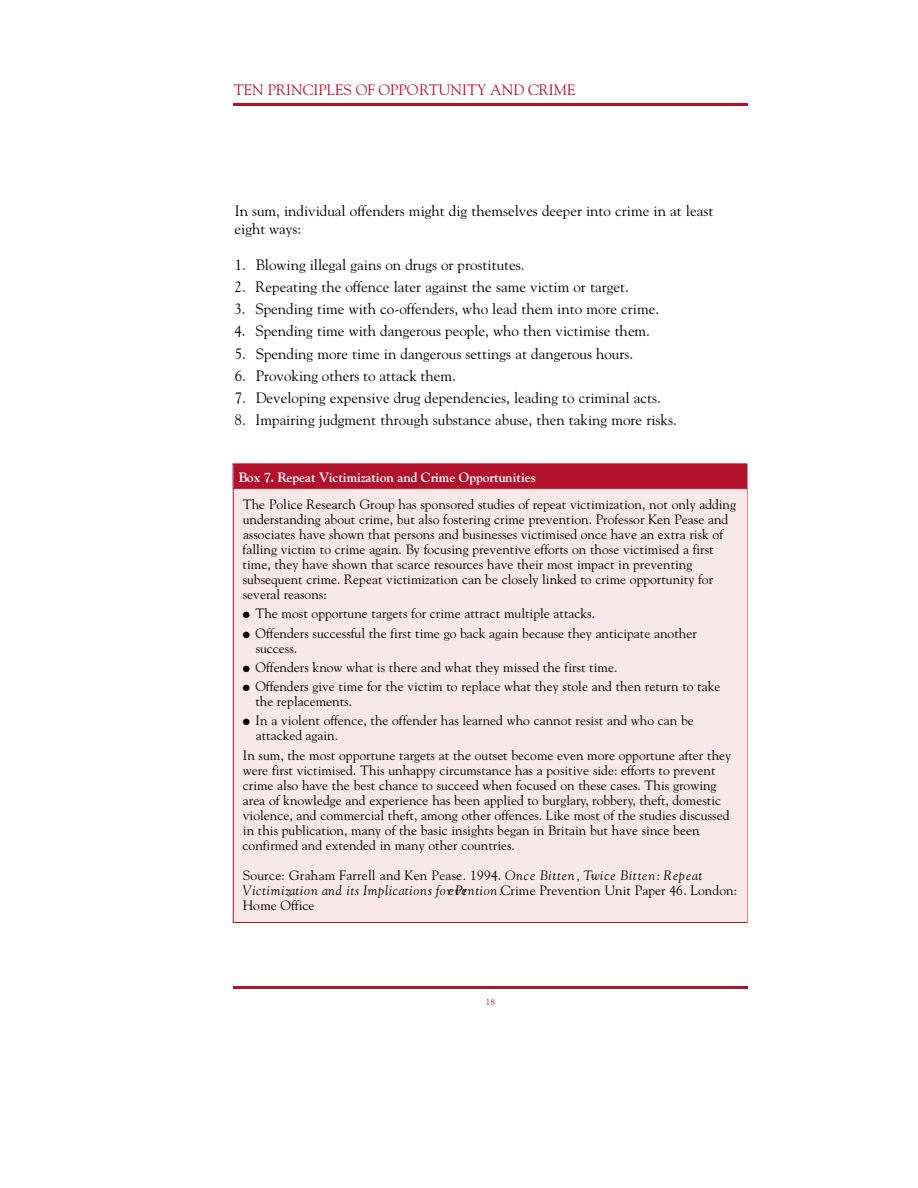
<style>
.page{position:relative;width:918px;height:1188px;background:#fff}
.page>*{position:absolute;margin:0;border:0;box-sizing:border-box;transform-origin:0 0}
.t1{font:15px/18px "Goudy";color:#000}
.t2{font:15px "Goudy";color:#b3112b}
.t3{font:13.5px/15px "Goudy";color:#000}
.t4{font:italic 13.5px/15px "Goudy";color:#000}
.t5{font:700 13.5px "Goudy";color:#fff}
.t6{font:9px "Goudy";color:#b3112b}
.s1{font-style:normal}
.s2{font-style:italic}
</style>
<div class="page">
<hr style="left:233px;top:104px;width:514px;height:2px;background:#b3112b">
<hr style="left:233px;top:986px;width:514px;height:3px;background:#b3112b">
<div style="left:234px;top:464px;width:513px;height:458px;background:#f8e8ea"></div>
<div style="left:233px;top:464px;width:514px;height:25px;border:1px solid #b3112b"></div>
<div style="left:234px;top:464px;width:513px;height:24px;background:#b3112b"></div>
<p class="t2" style="left:234px;top:84px;width:343px">TEN PRINCIPLES OF OPPORTUNITY AND CRIME</p>
<p class="t1" style="left:235px;top:203px;width:480px">In sum, individual offenders might dig themselves deeper into crime in at least eight ways:</p>
<p class="t1" style="left:235px;top:257px;width:291px">1. Blowing illegal gains on drugs or prostitutes.</p>
<p class="t1" style="left:235px;top:279px;width:396px">2. Repeating the offence later against the same victim or target.</p>
<p class="t1" style="left:234px;top:301px;width:426px">3. Spending time with co-offenders, who lead them into more crime.</p>
<p class="t1" style="left:234px;top:323px;width:417px">4. Spending time with dangerous people, who then victimise them.</p>
<p class="t1" style="left:235px;top:345px;width:400px">5. Spending more time in dangerous settings at dangerous hours.</p>
<p class="t1" style="left:235px;top:368px;width:223px">6. Provoking others to attack them.</p>
<p class="t1" style="left:235px;top:390px;width:428px">7. Developing expensive drug dependencies, leading to criminal acts.</p>
<p class="t1" style="left:235px;top:412px;width:444px">8. Impairing judgment through substance abuse, then taking more risks.</p>
<p class="t5" style="left:239px;top:471px;width:298px">Box 7. Repeat Victimization and Crime Opportunities</p>
<p class="t3" style="left:243px;top:498px;width:495px">The Police Research Group has sponsored studies of repeat victimization, not only adding understanding about crime, but also fostering crime prevention. Professor Ken Pease and associates have shown that persons and businesses victimised once have an extra risk of falling victim to crime again. By focusing preventive efforts on those victimised a first time, they have shown that scarce resources have their most impact in preventing subsequent crime. Repeat victimization can be closely linked to crime opportunity for several reasons:</p>
<p class="t3" style="left:243px;top:607px;width:354px">● The most opportune targets for crime attract multiple attacks.</p>
<p class="t3" style="left:256px;top:626px;width:443px;text-indent:-13px">● Offenders successful the first time go back again because they anticipate another success.</p>
<p class="t3" style="left:243px;top:661px;width:376px">● Offenders know what is there and what they missed the first time.</p>
<p class="t3" style="left:255px;top:680px;width:467px;text-indent:-13px">● Offenders give time for the victim to replace what they stole and then return to take the replacements.</p>
<p class="t3" style="left:256px;top:714px;width:440px;text-indent:-13px">● In a violent offence, the offender has learned who cannot resist and who can be attacked again.</p>
<p class="t3" style="left:243px;top:749px;width:490px">In sum, the most opportune targets at the outset become even more opportune after they were first victimised. This unhappy circumstance has a positive side: efforts to prevent crime also have the best chance to succeed when focused on these cases. This growing area of knowledge and experience has been applied to burglary, robbery, theft, domestic violence, and commercial theft, among other offences. Like most of the studies discussed in this publication, many of the basic insights began in Britain but have since been confirmed and extended in many other countries.</p>
<p class="t4" style="left:243px;top:869px;width:462px"><span class="s1">S o u rce: Graham Farrell and Ken Pease. 1994.</span> Once Bitten, Twice Bitten: Repeat<br>Victimization and its Implications for Pr</p>
<p class="t3" style="left:449px;top:884px;width:290px"><span class="s2">e v e n t i o n .</span>Crime Prevention Unit Paper 46. London:</p>
<p class="t3" style="left:243px;top:899px;width:73px">Home Off i c e</p>
<p class="t6" style="left:486px;top:999px;width:10px">18</p>
</div>
